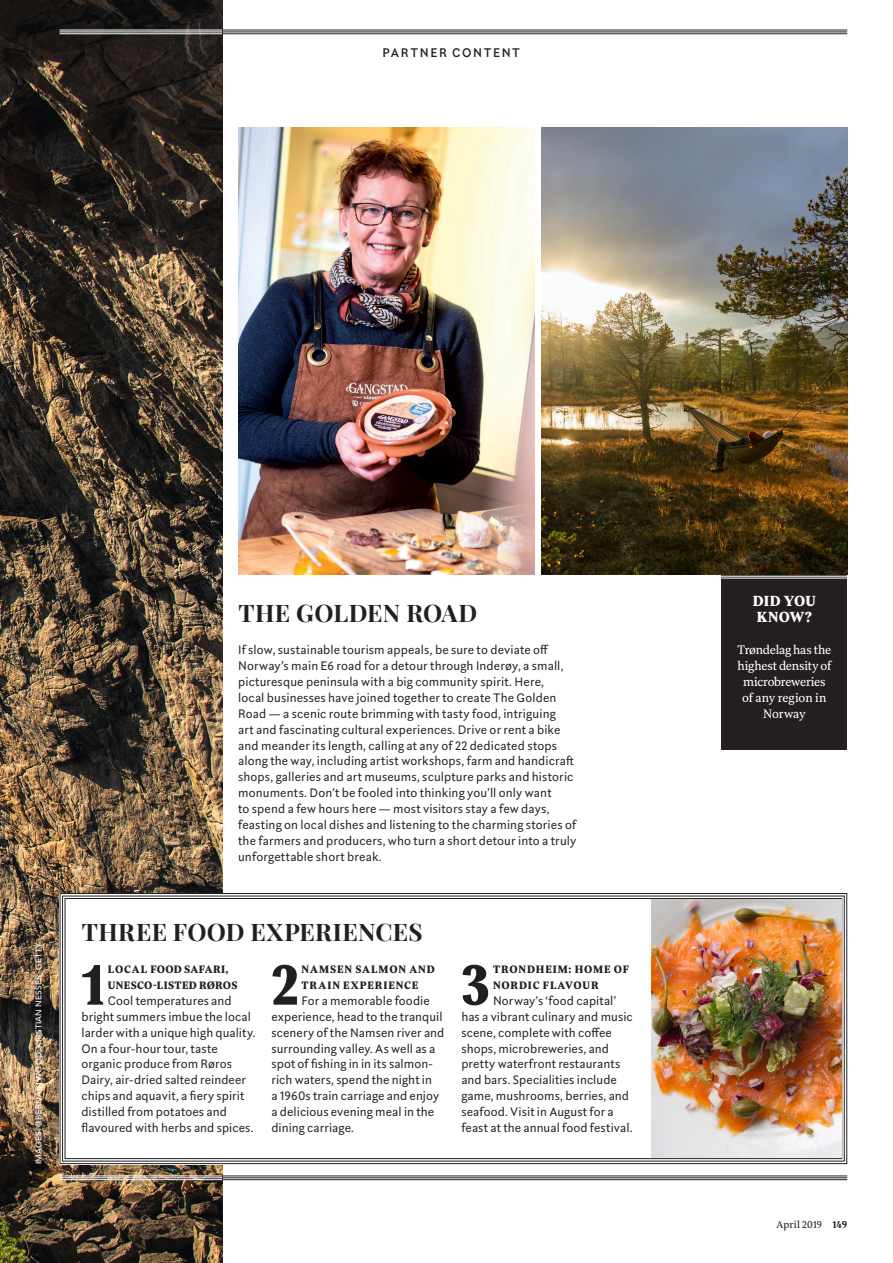
<style>
.page{position:relative;width:893px;height:1263px;background:#fff}
.page>*{position:absolute;margin:0;border:0;box-sizing:border-box;transform-origin:0 0}
.body_-_rubis_no_inde{font:900 55.35px "Rubis";color:#231f20}
.body_-_rubiesque_no{font:700 24.3px "Playfair Display";letter-spacing:.01em;color:#231f20}
.ADV_crosshead{font:900 14.25px/15.9px "Rubis";letter-spacing:.015em;color:#fff}
.body_-_rubiesque_no-2{font:500 12.3px "Rubiesque";letter-spacing:.135em;color:#231f20}
.body_-_rubiesque_no-3{font:12px/15.9px "Rubiesque";letter-spacing:.01em;color:#231f20}
.body_-_rubis{font:12px/15.9px "Rubis";letter-spacing:-.01em;color:#fff;text-align:center}
.body_-_rubis_no_inde-2{font:900 10.5px/15.9px "Rubis";letter-spacing:.03em;color:#231f20}
.body_-_rubis_no_inde-3{font:900 10.5px/15.9px "Rubis";letter-spacing:.09em;color:#231f20}
.body_-_rubis_no_inde-4{font:900 10.5px/15.9px "Rubis";letter-spacing:.07em;color:#231f20}
.t1{font:9.75px "Rubis";letter-spacing:.015em;color:#231f20}
.t2{font:500 8.25px "Avenir";letter-spacing:.03em;color:#fff}
.s1{font-weight:700}
</style>
<div class="page">
<img style="left:0;top:0;width:222px;height:1263px">
<hr style="left:222px;top:1175px;width:625px;height:1px;background:#231f20">
<hr style="left:222px;top:1177px;width:625px;height:1px;background:#231f20">
<hr style="left:222px;top:1179px;width:625px;height:1px;background:#231f20">
<div style="left:721px;top:489px;width:126px;height:260px;background:#231f20"></div>
<hr style="left:685px;top:574px;width:178px;height:1px;background:#fff">
<hr style="left:685px;top:576px;width:178px;height:1px;background:#fff">
<hr style="left:685px;top:578px;width:178px;height:1px;background:#fff">
<hr style="left:222px;top:30px;width:625px;height:1px;background:#231f20">
<hr style="left:222px;top:32px;width:625px;height:1px;background:#231f20">
<hr style="left:222px;top:33px;width:625px;height:1px;background:#231f20">
<hr style="left:60px;top:30px;width:162px;height:1px;background:#fff">
<hr style="left:60px;top:32px;width:162px;height:1px;background:#fff">
<hr style="left:60px;top:33px;width:162px;height:1px;background:#fff">
<hr style="left:60px;top:1175px;width:162px;height:1px;background:#fff">
<hr style="left:60px;top:1177px;width:162px;height:1px;background:#fff">
<hr style="left:60px;top:1179px;width:162px;height:1px;background:#fff">
<img style="left:541px;top:128px;width:306px;height:446px">
<img style="left:238px;top:128px;width:297px;height:446px">
<svg style="left:59px;top:892px;width:789px;height:272px"></svg>
<img style="left:651px;top:899px;width:190px;height:259px">
<p class="body_-_rubiesque_no-2" style="left:383px;top:44px;width:139px">PARTNER CONTENT</p>
<p class="t2" style="left:31px;top:1164px;width:223px;rotate:-90deg">IMAGES: @BERNARTWOOD; KRISTIAN NESSER; GETTY</p>
<p class="body_-_rubiesque_no" style="left:238px;top:597px;width:240px">THE GOLDEN ROAD</p>
<p class="body_-_rubiesque_no-3" style="left:238px;top:641px;width:340px">If slow, sustainable tourism appeals, be sure to deviate off Norway’s main E6 road for a detour through Inderøy, a small, picturesque peninsula with a big community spirit. Here,<br>local businesses have joined together to create The Golden Road — a scenic route brimming with tasty food, intriguing<br>art and fascinating cultural experiences. Drive or rent a bike and meander its length, calling at any of 22 dedicated stops along the way, including artist workshops, farm and handicraft shops, galleries and art museums, sculpture parks and historic monuments. Don’t be fooled into thinking you’ll only want<br>to spend a few hours here — most visitors stay a few days, feasting on local dishes and listening to the charming stories of the farmers and producers, who turn a short detour into a truly unforgettable short break.</p>
<p class="body_-_rubiesque_no" style="left:82px;top:917px;width:342px">THREE FOOD EXPERIENCES</p>
<p class="body_-_rubis_no_inde" style="left:81px;top:946px;width:25px">1</p>
<p class="body_-_rubis_no_inde-2" style="left:108px;top:961px;width:131px">LOCAL FOOD SAFARI,<br>UNESCO-LISTED RØROS</p>
<p class="body_-_rubis_no_inde" style="left:271px;top:946px;width:29px">2</p>
<p class="body_-_rubis_no_inde-3" style="left:302px;top:961px;width:135px">NAMSEN SALMON AND<br>TRAIN EXPERIENCE</p>
<p class="body_-_rubiesque_no-3" style="left:271px;top:992px;width:174px;text-indent:30px">For a memorable foodie experience, head to the tranquil scenery of the Namsen river and surrounding valley. As well as a spot of fishing in in its salmon&shy;rich waters, spend the night in<br>a 1960s train carriage and enjoy a delicious evening meal in the dining carriage.</p>
<p class="body_-_rubiesque_no-3" style="left:81px;top:992px;width:175px;text-indent:26px">Cool temperatures and bright summers imbue the local larder with a unique high quality.<br>On a four-hour tour, taste organic produce from Røros<br>Dairy, air-dried salted reindeer chips and aquavit, a fiery spirit distilled from potatoes and flavoured with herbs and spices.</p>
<p class="body_-_rubis_no_inde" style="left:461px;top:946px;width:30px">3</p>
<p class="body_-_rubis_no_inde-4" style="left:493px;top:961px;width:137px">TRONDHEIM: HOME OF<br>NORDIC FLAVOUR</p>
<p class="body_-_rubiesque_no-3" style="left:461px;top:992px;width:173px;text-indent:32px">Norway’s ‘food capital’ has a vibrant culinary and music scene, complete with coffee shops, microbreweries, and pretty waterfront restaurants and bars. Specialities include game, mushrooms, berries, and seafood. Visit in August for a feast at the annual food festival.</p>
<p class="ADV_crosshead" style="left:753px;top:593px;width:65px">DID YOU<br>KNOW?</p>
<p class="body_-_rubis" style="left:737px;top:641px;width:95px">Trøndelag has the highest density of microbreweries of any region in<br>Norway</p>
<p class="t1" style="left:776px;top:1218px;width:72px">April 2019 <span class="s1">149</span></p>
</div>
